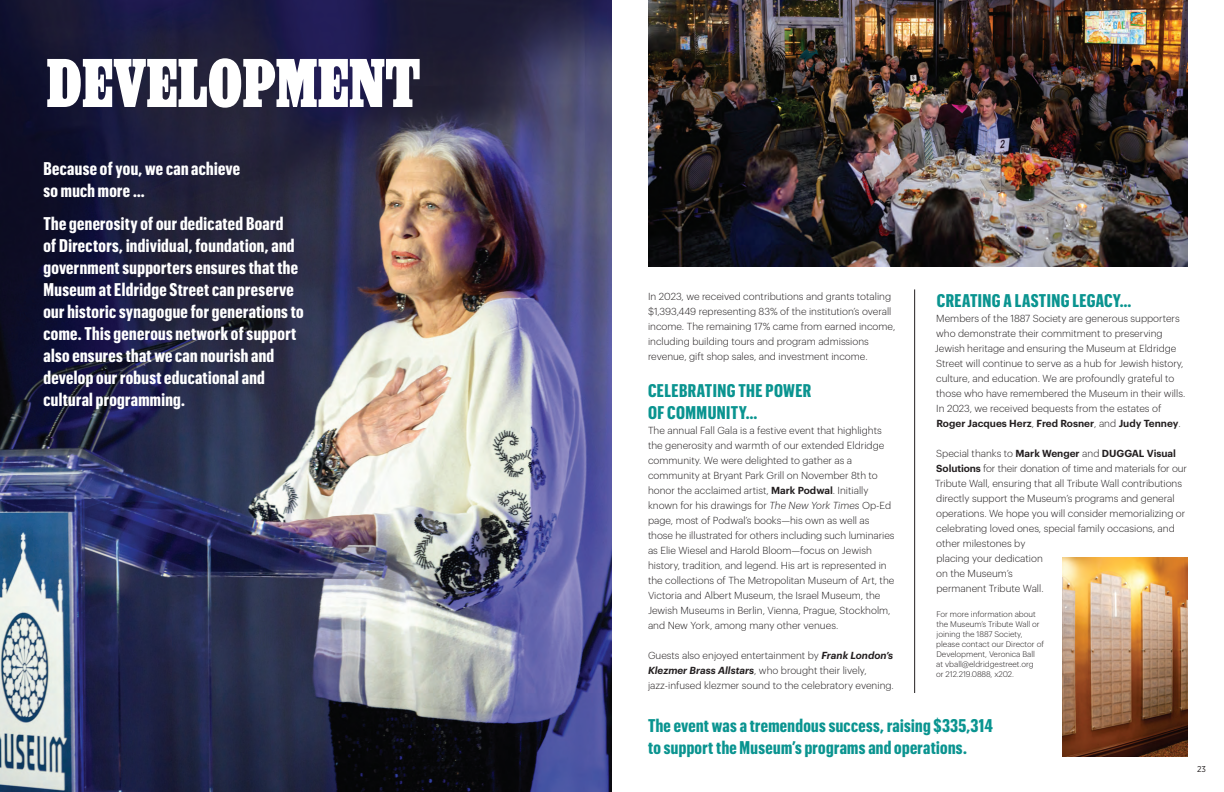
<style>
.page{position:relative;width:1224px;height:792px;background:#fff}
.page>*{position:absolute;margin:0;border:0;box-sizing:border-box;transform-origin:0 0}
.t1{font:700 62px "Job Clarendon";letter-spacing:.005em;color:#fff}
.t2{font:700 18px/22px "Graphik X Cond";letter-spacing:.02em;color:#fff}
.t3{font:700 18px/22px "Graphik X Cond";letter-spacing:.02em;color:#0a9490}
.t4{font:300 10px/15px "Graphik";color:#231f20}
.t5{font:8.5px "Gotham Narrow";color:#231f20}
.t6{font:300 8px/10px "Graphik";color:#231f20}
.s1{font-weight:600}
.s2{font-style:italic}
.s3{font-weight:600;font-style:italic}
</style>
<div class="page">
<img style="left:0;top:0;width:612px;height:792px">
<img style="left:648px;top:0;width:540px;height:266px">
<hr style="left:914px;top:289px;width:1px;height:404px;background:#231f20">
<img style="left:1062px;top:557px;width:125px;height:200px">
<h1 class="t1" style="left:47px;top:32px;width:375px">DEVELOPMENT</h1>
<h2 class="t2" style="left:43px;top:156px;width:198px">Because of you, we can achieve so much more …</h2>
<p class="t2" style="left:43px;top:211px;width:262px">The generosity of our dedicated Board<br>of Directors, individual, foundation, and government supporters ensures that the Museum at Eldridge Street can preserve our historic synagogue for generations to come. This generous network of support also ensures that we can nourish and develop our robust educational and cultural programming.</p>
<p class="t4" style="left:648px;top:289px;width:249px">In 2023, we received contributions and grants totaling $1,393,449 representing 83% of the institution’s overall income. The remaining 17% came from earned income, including building tours and program admissions revenue, gift shop sales, and investment income.</p>
<h2 class="t3" style="left:648px;top:379px;width:165px">CELEBRATING THE POWER<br>OF COMMUNITY…</h2>
<p class="t4" style="left:648px;top:423px;width:248px">The annual Fall Gala is a festive event that highlights the generosity and warmth of our extended Eldridge community. We were delighted to gather as a community at Bryant Park Grill on November 8th to honor the acclaimed artist, <span class="s1">Mark Podwal</span>. Initially known for his drawings for <span class="s2">The New York Times</span> Op-Ed page, most of Podwal’s books—his own as well as those he illustrated for others including such luminaries as Elie Wiesel and Harold Bloom—focus on Jewish history, tradition, and legend. His art is represented in the collections of The Metropolitan Museum of Art, the Victoria and Albert Museum, the Israel Museum, the Jewish Museums in Berlin, Vienna, Prague, Stockholm, and New York, among many other venues.</p>
<p class="t4" style="left:648px;top:648px;width:247px">Guests also enjoyed entertainment by <span class="s3">Frank London’s<br>Klezmer Brass Allstars</span>, who brought their lively, jazz-infused klezmer sound to the celebratory evening.</p>
<h2 class="t3" style="left:648px;top:713px;width:347px">The event was a tremendous success, raising $335,314 to support the Museum’s programs and operations.</h2>
<h2 class="t3" style="left:937px;top:288px;width:196px">CREATING A LASTING LEGACY…</h2>
<p class="t4" style="left:935px;top:310px;width:252px">Members of the 1887 Society are generous supporters who demonstrate their commitment to preserving Jewish heritage and ensuring the Museum at Eldridge Street will continue to serve as a hub for Jewish history, culture, and education. We are profoundly grateful to those who have remembered the Museum in their wills.<br>In 2023, we received bequests from the estates of <span class="s1">Roger Jacques Herz</span>, <span class="s1">Fred Rosner</span>, and <span class="s1">Judy Tenney</span>.</p>
<p class="t4" style="left:935px;top:445px;width:253px">Special thanks to <span class="s1">Mark Wenger</span> and <span class="s1">DUGGAL Visual Solutions</span> for their donation of time and materials for our Tribute Wall, ensuring that all Tribute Wall contributions directly support the Museum’s programs and general operations. We hope you will consider memorializing or celebrating loved ones, special family occasions, and other milestones by<br>placing your dedication<br>on the Museum’s<br>permanent Tribute Wall.</p>
<p class="t6" style="left:936px;top:609px;width:110px">For more information about the Museum’s Tribute Wall or joining the 1887 Society, please contact our Director of<br>Development, Veronica Ball<br>at vball@eldridgestreet.org<br>or 212.219.0888, x202.</p>
<p class="t5" style="left:1197px;top:764px;width:10px">23</p>
</div>
